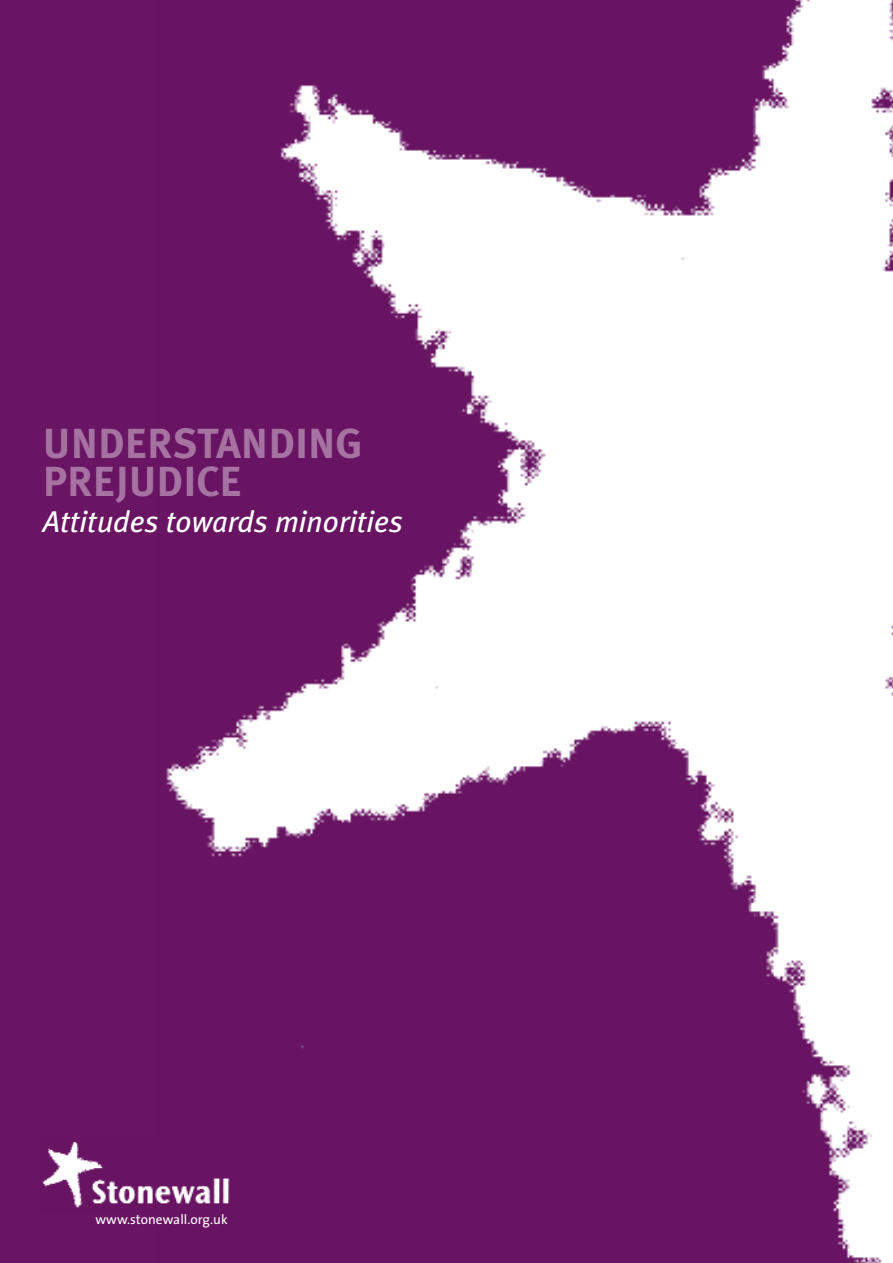
<style>
.page{position:relative;width:893px;height:1263px;background:#fff}
.page>*{position:absolute;margin:0;border:0;box-sizing:border-box;transform-origin:0 0}
.t1{font:700 42px/37.5px "Meta Plus";color:#a572a2}
.t2{font:italic 30px "Meta Plus";color:#fff}
.t3{font:13.5px "The Sans";color:#fff}
</style>
<div class="page">
<div style="left:0;top:0;width:892px;height:1263px;background:#6a1563"></div>
<img style="left:166px;top:0;width:726px;height:1263px">
<img style="left:42px;top:1135px;width:197px;height:77px">
<h1 class="t1" style="left:43px;top:425px;width:321px">UNDERSTANDING<br>PREJUDICE</h1>
<p class="t2" style="left:43px;top:504px;width:361px">Attitudes towards minorities</p>
<p class="t3" style="left:95px;top:1208px;width:134px">www.stonewall.org.uk</p>
</div>
